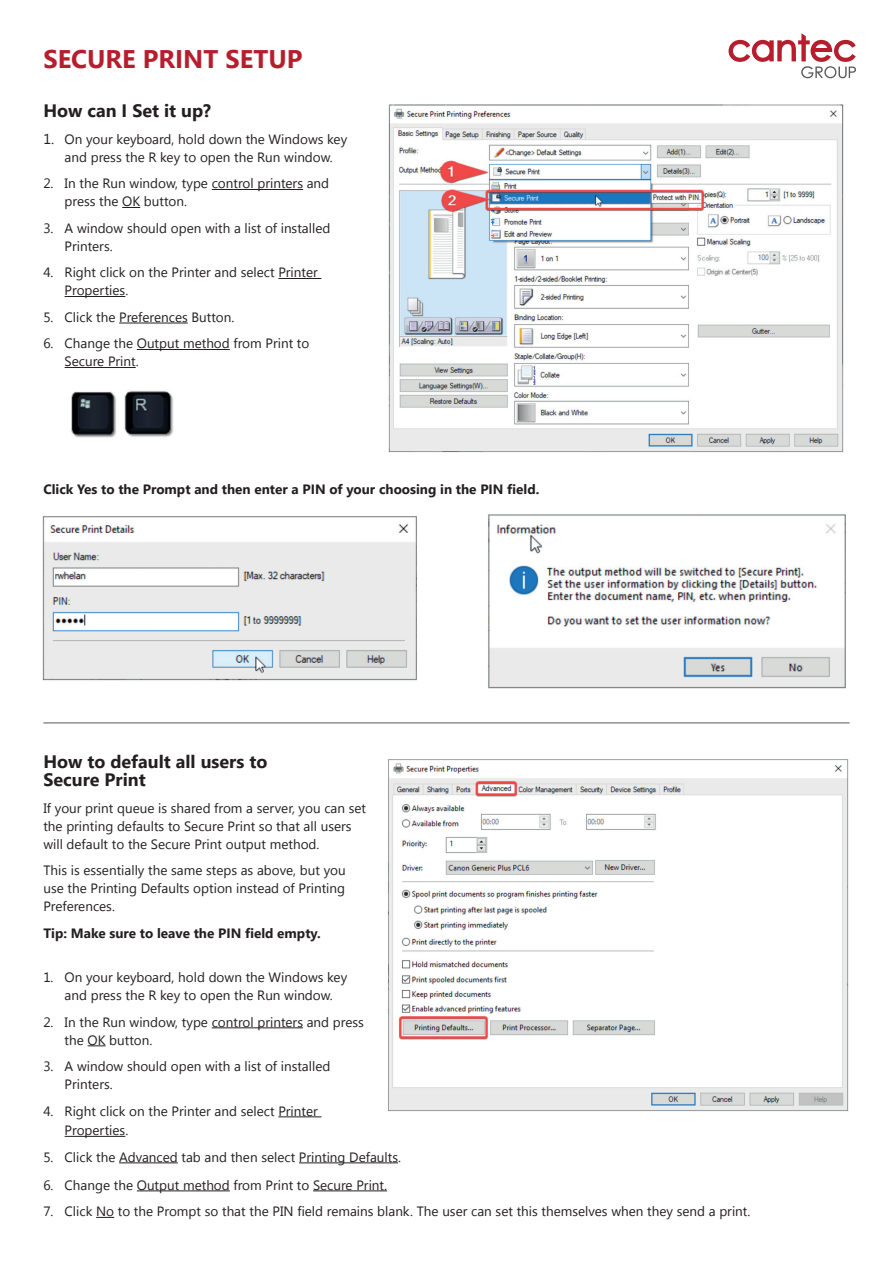
<style>
.page{position:relative;width:893px;height:1263px;background:#fff}
.page>*{position:absolute;margin:0;border:0;box-sizing:border-box;transform-origin:0 0}
.t1{font:700 25.5px "Segoe UI";color:#b61e2e}
.t2{font:700 18px/18px "Segoe UI";color:#231f20}
.t3{font:13.5px/18px "Segoe UI";color:#231f20}
.t4{font:700 13.5px "Segoe UI";color:#231f20}
.s1{font-size:14.25px}
</style>
<div class="page">
<svg style="left:728px;top:33px;width:128px;height:45px"></svg>
<hr style="left:212px;top:189px;width:91px;height:1px;background:#231f20">
<svg style="left:122px;top:207px;width:18px;height:1px"></svg>
<hr style="left:278px;top:278px;width:43px;height:1px;background:#231f20">
<hr style="left:65px;top:296px;width:60px;height:1px;background:#231f20">
<hr style="left:119px;top:323px;width:69px;height:1px;background:#231f20">
<hr style="left:137px;top:349px;width:93px;height:1px;background:#231f20">
<hr style="left:65px;top:367px;width:71px;height:1px;background:#231f20">
<hr style="left:212px;top:1027px;width:91px;height:1px;background:#231f20">
<svg style="left:88px;top:1045px;width:18px;height:1px"></svg>
<hr style="left:278px;top:1116px;width:43px;height:1px;background:#231f20">
<hr style="left:65px;top:1136px;width:60px;height:1px;background:#231f20">
<hr style="left:119px;top:1162px;width:59px;height:1px;background:#231f20">
<hr style="left:299px;top:1162px;width:99px;height:1px;background:#231f20">
<hr style="left:137px;top:1190px;width:93px;height:1px;background:#231f20">
<hr style="left:313px;top:1190px;width:74px;height:1px;background:#231f20">
<svg style="left:96px;top:1217px;width:18px;height:1px"></svg>
<img style="left:388px;top:104px;width:456px;height:349px">
<img style="left:388px;top:759px;width:461px;height:353px">
<img style="left:71px;top:390px;width:103px;height:48px">
<img style="left:42px;top:516px;width:375px;height:165px">
<img style="left:488px;top:514px;width:358px;height:175px">
<hr style="left:43px;top:722px;width:807px;height:1px;background:#57585a">
<h1 class="t1" style="left:43px;top:34px;width:261px">SECURE PRINT SETUP</h1>
<h2 class="t2" style="left:43px;top:100px;width:169px">How can I Set it up?</h2>
<p class="t3" style="left:43px;top:129px;width:305px;text-align:center"><span class="s1">1.</span> On your keyboard, hold down the Windows key and press the R key to open the Run window.</p>
<p class="t3" style="left:65px;top:174px;width:266px;text-indent:-21px">2. In the Run window, type control printers and press the OK button.</p>
<p class="t3" style="left:65px;top:218px;width:267px;text-indent:-21px">3. A window should open with a list of installed<br>Printers.</p>
<p class="t3" style="left:65px;top:263px;width:255px;text-indent:-21px">4. Right click on the Printer and select Printer<br>Properties.</p>
<p class="t3" style="left:43px;top:307px;width:193px">5. Click the Preferences Button.</p>
<p class="t3" style="left:65px;top:334px;width:246px;text-indent:-21px">6. Change the Output method from Print to<br>Secure Print.</p>
<p class="t4" style="left:43px;top:476px;width:498px">Click Yes to the Prompt and then enter a PIN of your choosing in the PIN field.</p>
<h2 class="t2" style="left:43px;top:751px;width:225px">How to default all users to<br>Secure Print</h2>
<p class="t3" style="left:43px;top:798px;width:324px">If your print queue is shared from a server, you can set the printing defaults to Secure Print so that all users will default to the Secure Print output method.</p>
<p class="t3" style="left:43px;top:861px;width:304px;text-align:justify">This is essentially the same steps as above, but you use the Printing Defaults option instead of Printing Preferences.</p>
<p class="t4" style="left:43px;top:920px;width:279px">Tip: Make sure to leave the PIN field empty.</p>
<p class="t3" style="left:43px;top:968px;width:305px;text-align:center">1. On your keyboard, hold down the Windows key and press the R key to open the Run window.</p>
<p class="t3" style="left:65px;top:1012px;width:301px;text-indent:-21px">2. In the Run window, type control printers and press the OK button.</p>
<p class="t3" style="left:65px;top:1057px;width:267px;text-indent:-21px">3. A window should open with a list of installed<br>Printers.</p>
<p class="t3" style="left:65px;top:1100px;width:255px;line-height:19.5px;text-indent:-21px">4. Right click on the Printer and select Printer<br>Properties.</p>
<p class="t3" style="left:43px;top:1147px;width:359px">5. Click the Advanced tab and then select Printing Defaults.</p>
<p class="t3" style="left:43px;top:1175px;width:345px">6. Change the Output method from Print to Secure Print.</p>
<p class="t3" style="left:43px;top:1202px;width:709px">7. Click No to the Prompt so that the PIN field remains blank. The user can set this themselves when they send a print.</p>
</div>
